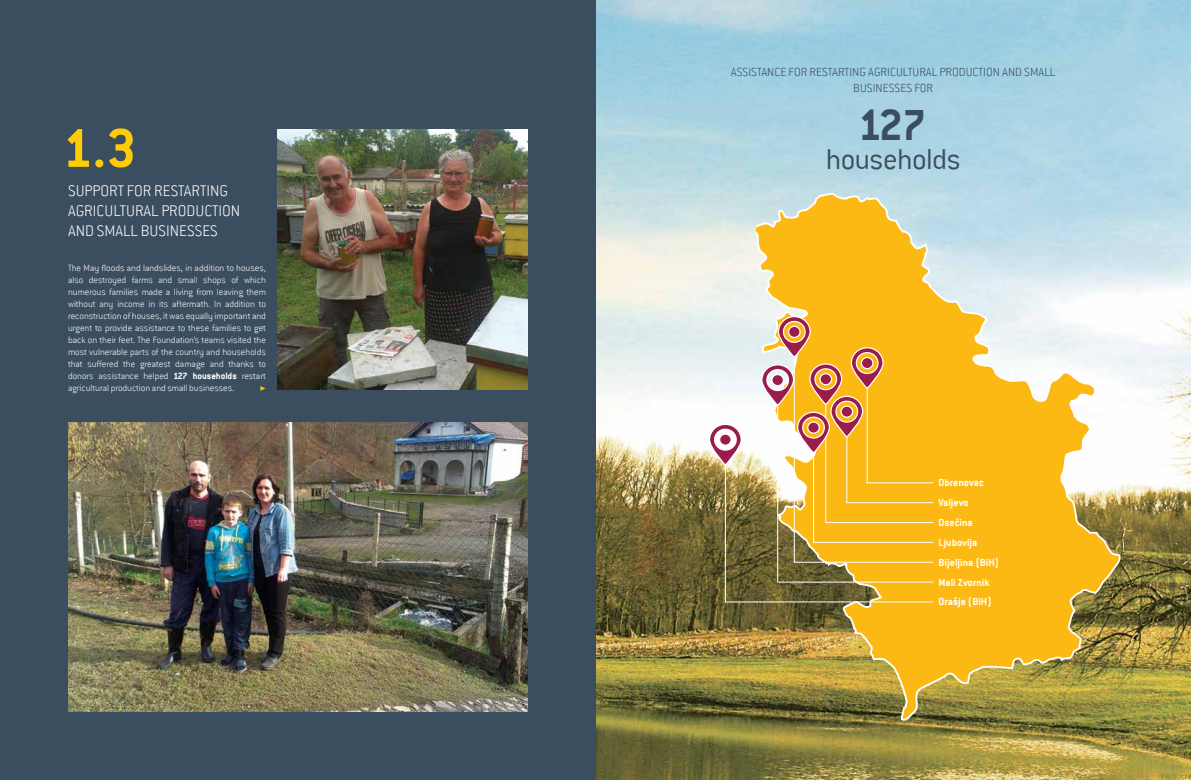
<style>
.page{position:relative;width:1191px;height:780px;background:#fff}
.page>*{position:absolute;margin:0;border:0;box-sizing:border-box;transform-origin:0 0}
.t1{font:700 60px "Conduit ITCBM";color:#ffcb05}
.t2{font:700 48px "Conduit ITCBM";color:#3b4e60}
.t3{font:300 31.9px "Conduit ITCBM";letter-spacing:-.015em;color:#3b4e60}
.t4{font:200 17px "Conduit ITCBM";color:#fff}
.t5{font:200 13px "Conduit ITCBM";color:#3b4e60}
.t6{font:700 11.3px "Conduit ITCBM";color:#fff}
.t7{font:200 10px/12px "Conduit ITCBM";color:#fff;text-align:justify}
.t8{font:10px "Minion Pro";color:#ffcb05}
.s1{font-weight:700}
</style>
<div class="page">
<img style="left:595px;top:0;width:596px;height:780px">
<div style="left:0;top:0;width:595px;height:780px;background:#3b4e60"></div>
<svg style="left:756px;top:192px;width:365px;height:528px;background:#ddbb58"></svg>
<hr style="left:725px;top:458px;width:1px;height:144px;background:#fff">
<hr style="left:866px;top:380px;width:1px;height:103px;background:#fff">
<hr style="left:846px;top:428px;width:1px;height:75px;background:#fff">
<hr style="left:825px;top:397px;width:1px;height:126px;background:#fff">
<hr style="left:813px;top:444px;width:1px;height:99px;background:#fff">
<hr style="left:794px;top:353px;width:1px;height:209px;background:#fff">
<hr style="left:777px;top:399px;width:1px;height:183px;background:#fff">
<hr style="left:866px;top:482px;width:67px;height:1px;background:#fff">
<hr style="left:825px;top:522px;width:108px;height:1px;background:#fff">
<hr style="left:846px;top:502px;width:87px;height:1px;background:#fff">
<hr style="left:725px;top:601px;width:208px;height:1px;background:#fff">
<hr style="left:794px;top:561px;width:139px;height:1px;background:#fff">
<hr style="left:813px;top:542px;width:120px;height:1px;background:#fff">
<hr style="left:778px;top:581px;width:155px;height:1px;background:#fff">
<svg style="left:709px;top:424px;width:33px;height:42px"></svg>
<svg style="left:761px;top:316px;width:122px;height:138px"></svg>
<img style="left:68px;top:422px;width:459px;height:289px">
<img style="left:277px;top:129px;width:250px;height:261px">
<h1 class="t1" style="left:62px;top:112px;width:76px">1.3</h1>
<h3 class="t4" style="left:68px;top:180px;width:17px">Support</h3>
<h3 class="t4" style="left:127px;top:180px;width:36px">for restarting</h3>
<h3 class="t4" style="left:68px;top:200px;width:9px">agricultural</h3>
<h3 class="t4" style="left:161px;top:200px;width:9px">production</h3>
<h3 class="t4" style="left:68px;top:220px;width:38px">and small</h3>
<h3 class="t4" style="left:141px;top:220px;width:9px">businesses</h3>
<p class="t7" style="left:68px;top:261px;width:199px">The May floods and landslides, in addition to houses, also destroyed farms and small shops of which numerous families made a living from leaving them without any income in its aftermath. In addition to reconstruction of houses, it was equally important and urgent to provide assistance to these families to get back on their feet. The Foundation’s teams visited the most vulnerable parts of the country and households that suffered the greatest damage and thanks to donors assistance helped <span class="s1">127 households</span> restart agricultural production and small businesses.</p>
<p class="t8" style="left:260px;top:381px;width:8px">▶</p>
<h3 class="t5" style="left:731px;top:64px;width:13px">Assistance</h3>
<h3 class="t5" style="left:788px;top:64px;width:28px">for restarting</h3>
<h3 class="t5" style="left:868px;top:64px;width:7px">agricultural</h3>
<h3 class="t5" style="left:939px;top:64px;width:7px">production</h3>
<h3 class="t5" style="left:1002px;top:64px;width:30px">and small</h3>
<h3 class="t5" style="left:853px;top:80px;width:7px">businesses</h3>
<h3 class="t5" style="left:914px;top:80px;width:7px">for</h3>
<h2 class="t2" style="left:857px;top:96px;width:70px">127</h2>
<h3 class="t3" style="left:826px;top:140px;width:136px">households</h3>
<p class="t6" style="left:938px;top:476px;width:47px">Obrenovac</p>
<p class="t6" style="left:938px;top:515px;width:36px">Osečina</p>
<p class="t6" style="left:938px;top:496px;width:32px">Valjevo</p>
<p class="t6" style="left:938px;top:535px;width:40px">Ljubovija</p>
<p class="t6" style="left:938px;top:575px;width:52px">Mali Zvornik</p>
<p class="t6" style="left:938px;top:555px;width:62px">Bijeljina (BiH)</p>
<p class="t6" style="left:938px;top:595px;width:55px">Orašje (BiH)</p>
</div>
